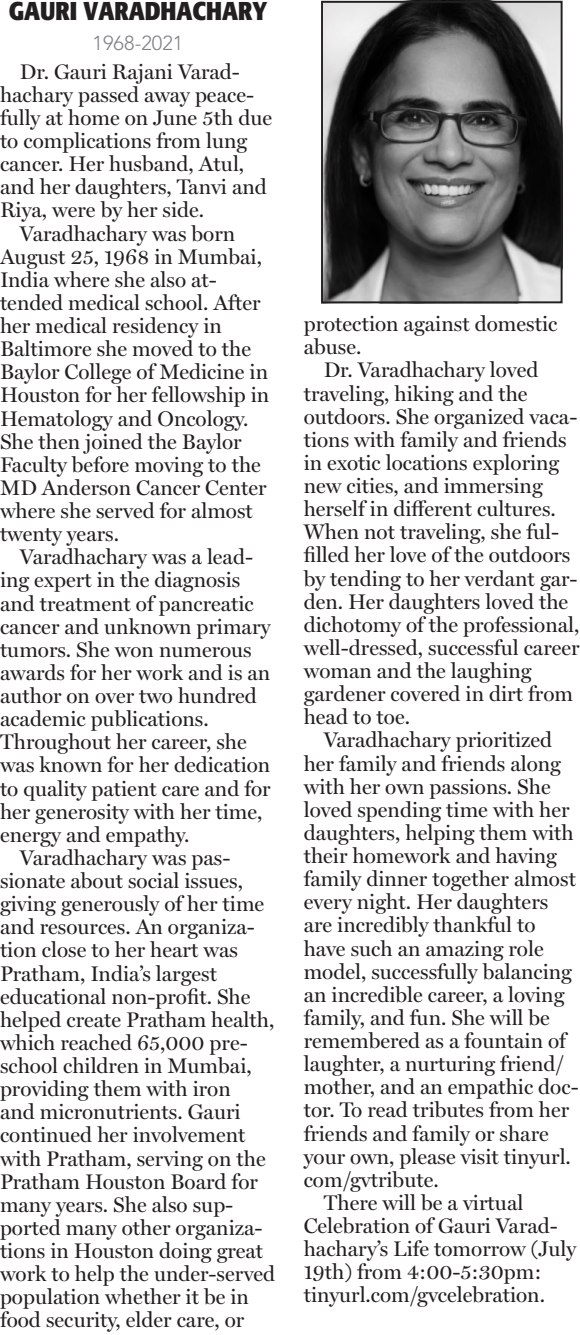
<style>
.page{position:relative;width:580px;height:1335px;background:#fff}
.page>*{position:absolute;margin:0;border:0;box-sizing:border-box;transform-origin:0 0}
.Name_of_Deceased{font:700 condensed 25.5px "Formata";color:#231f20}
.Text_of_Notice{font:21.25px/23px "Miller Display";color:#231f20}
.Optional_Birth_and_D{font:300 20.25px "Avenir";color:#808285}
</style>
<div class="page">
<img style="left:324px;top:4px;width:235px;height:296px">
<div style="left:321px;top:1px;width:241px;height:302px;border:2px solid #231f20"></div>
<p class="Name_of_Deceased" style="left:9px;top:-5px;width:260px">GAURI VARADHACHARY</p>
<p class="Optional_Birth_and_D" style="left:93px;top:31px;width:92px">1968-2021</p>
<p class="Text_of_Notice" style="left:0;top:60px;width:274px;text-indent:20px">Dr. Gauri Rajani Varad&shy;hachary passed away peace&shy;fully at home on June 5th due to complications from lung cancer. Her husband, Atul, and her daughters, Tanvi and<br>Riya, were by her side.</p>
<p class="Text_of_Notice" style="left:0;top:222px;width:271px;text-indent:20px">Varadhachary was born<br>August 25, 1968 in Mumbai,<br>India where she also at&shy;tended medical school. After her medical residency in<br>Baltimore she moved to the<br>Baylor College of Medicine in<br>Houston for her fellowship in<br>Hematology and Oncology.<br>She then joined the Baylor<br>Faculty before moving to the<br>MD Anderson Cancer Center where she served for almost twenty years.</p>
<p class="Text_of_Notice" style="left:0;top:546px;width:272px;text-indent:20px">Varadhachary was a lead&shy;ing expert in the diagnosis and treatment of pancreatic cancer and unknown primary tumors. She won numerous awards for her work and is an author on over two hundred academic publications.<br>Throughout her career, she was known for her dedication to quality patient care and for her generosity with her time, energy and empathy.</p>
<p class="Text_of_Notice" style="left:0;top:847px;width:277px;text-indent:20px">Varadhachary was pas&shy;sionate about social issues, giving generously of her time and resources. An organiza&shy;tion close to her heart was<br>Pratham, India’s largest educational non-profit. She helped create Pratham health, which reached 65,000 pre&shy;school children in Mumbai, providing them with iron<br>and micronutrients. Gauri continued her involvement with Pratham, serving on the<br>Pratham Houston Board for many years. She also sup&shy;ported many other organiza&shy;tions in Houston doing great work to help the under-served population whether it be in food security, elder care, or</p>
<p class="Text_of_Notice" style="left:304px;top:313px;width:255px">protection against domestic abuse.</p>
<p class="Text_of_Notice" style="left:304px;top:359px;width:277px;text-indent:20px">Dr. Varadhachary loved traveling, hiking and the outdoors. She organized vaca&shy;tions with family and friends in exotic locations exploring new cities, and immersing herself in different cultures.<br>When not traveling, she ful&shy;filled her love of the outdoors by tending to her verdant gar&shy;den. Her daughters loved the dichotomy of the professional, well-dressed, successful career woman and the laughing gardener covered in dirt from head to toe.</p>
<p class="Text_of_Notice" style="left:304px;top:729px;width:276px;text-indent:20px">Varadhachary prioritized her family and friends along with her own passions. She loved spending time with her daughters, helping them with their homework and having family dinner together almost every night. Her daughters are incredibly thankful to have such an amazing role model, successfully balancing an incredible career, a loving family, and fun. She will be remembered as a fountain of laughter, a nurturing friend/ mother, and an empathic doc&shy;tor. To read tributes from her friends and family or share your own, please visit tinyurl. com/gvtribute.</p>
<p class="Text_of_Notice" style="left:304px;top:1192px;width:274px;text-indent:20px">There will be a virtual<br>Celebration of Gauri Varad&shy;hachary’s Life tomorrow (July<br>19th) from 4:00-5:30pm: tinyurl.com/gvcelebration.</p>
</div>
